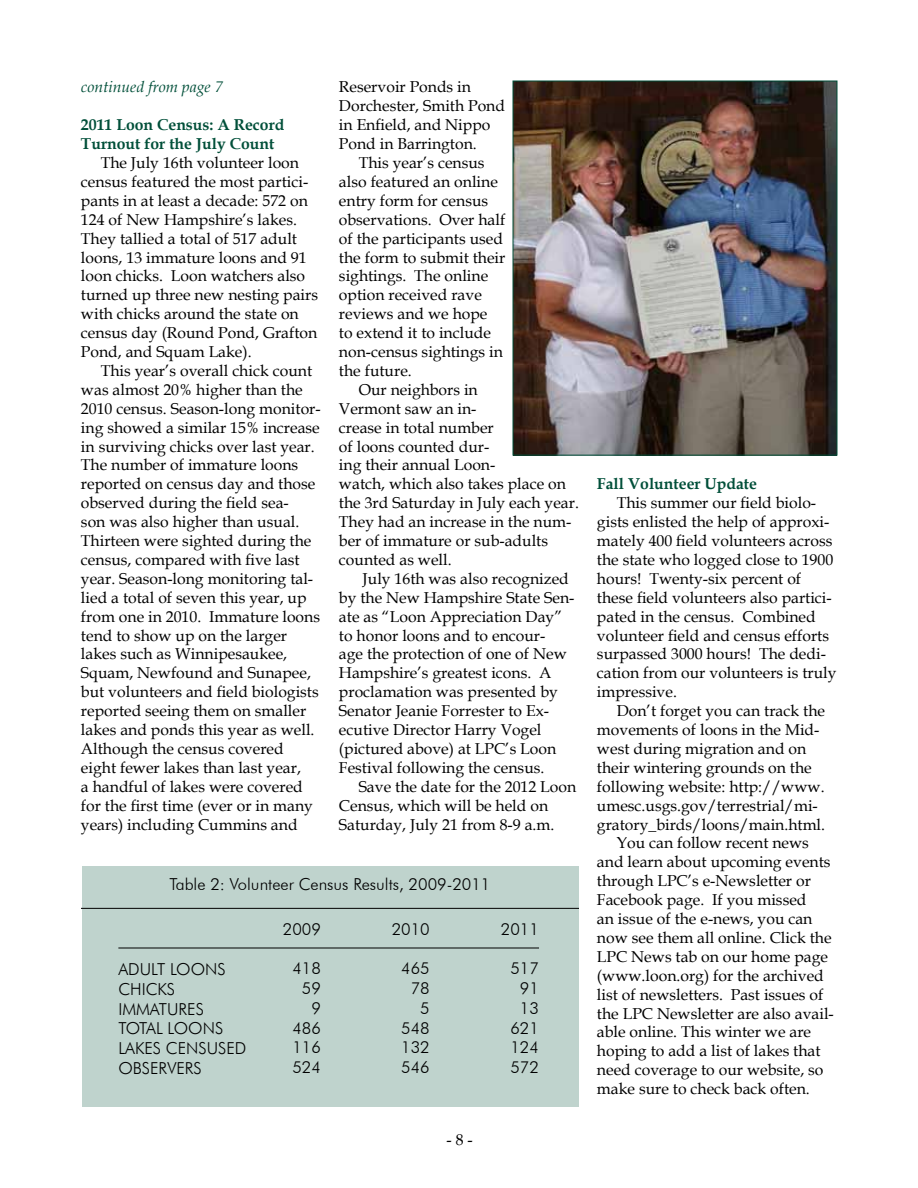
<style>
.page{position:relative;width:918px;height:1188px;background:#fff}
.page>*{position:absolute;margin:0;border:0;box-sizing:border-box;transform-origin:0 0}
.t1{font:300 16.5px/19.8px "Futura BT";color:#000;text-align:right}
.t2{font:15.75px/18.9px "Book Antiqua";color:#000}
.t3{font:700 15.75px/18.9px "Book Antiqua";color:#004f39}
.t4{font:italic 15.75px "Book Antiqua";color:#004f39}
</style>
<div class="page">
<div style="left:82px;top:866px;width:497px;height:241px;background:#bfd3cd"></div>
<img style="left:515px;top:83px;width:320px;height:370px">
<div style="left:513px;top:81px;width:324px;height:374px;border:1px solid #004f39"></div>
<hr style="left:118px;top:948px;width:421px;height:1px;background:#000">
<hr style="left:81px;top:908px;width:498px;height:1px;background:#000">
<p class="t4" style="left:81px;top:76px;width:143px">continued from page 7</p>
<p class="t3" style="left:81px;top:115px;width:205px">2011 Loon Census: A Record<br>Turnout for the July Count</p>
<p class="t2" style="left:81px;top:153px;width:239px;text-indent:20px">The July 16th volunteer loon census featured the most partici&shy;pants in at least a decade: 572 on<br>124 of New Hampshire’s lakes.<br>They tallied a total of 517 adult loons, 13 immature loons and 91 loon chicks. Loon watchers also turned up three new nesting pairs with chicks around the state on census day (Round Pond, Grafton<br>Pond, and Squam Lake).</p>
<p class="t2" style="left:81px;top:361px;width:241px;text-indent:20px">This year’s overall chick count was almost 20% higher than the<br>2010 census. Season-long monitor&shy;ing showed a similar 15% increase in surviving chicks over last year.<br>The number of immature loons reported on census day and those observed during the field sea-<br>son was also higher than usual.<br>Thirteen were sighted during the census, compared with five last year. Season-long monitoring tal&shy;lied a total of seven this year, up from one in 2010. Immature loons tend to show up on the larger lakes such as Winnipesaukee,<br>Squam, Newfound and Sunapee, but volunteers and field biologists reported seeing them on smaller lakes and ponds this year as well.<br>Although the census covered eight fewer lakes than last year,<br>a handful of lakes were covered for the first time (ever or in many years) including Cummins and</p>
<p class="t2" style="left:339px;top:77px;width:168px">Reservoir Ponds in<br>Dorchester, Smith Pond in Enfield, and Nippo<br>Pond in Barrington.</p>
<p class="t2" style="left:359px;top:153px;width:127px">This year’s census</p>
<p class="t2" style="left:339px;top:172px;width:160px">also featured an online</p>
<p class="t2" style="left:339px;top:191px;width:151px">entry form for census</p>
<p class="t2" style="left:339px;top:210px;width:168px">observations. Over half</p>
<p class="t2" style="left:339px;top:228px;width:166px">of the participants used</p>
<p class="t2" style="left:339px;top:247px;width:168px">the form to submit their</p>
<p class="t2" style="left:339px;top:266px;width:151px">sightings. The online</p>
<p class="t2" style="left:339px;top:285px;width:144px">option received rave</p>
<p class="t2" style="left:339px;top:304px;width:150px">reviews and we hope</p>
<p class="t2" style="left:339px;top:323px;width:154px">to extend it to include</p>
<p class="t2" style="left:339px;top:342px;width:165px">non-census sightings in</p>
<p class="t2" style="left:339px;top:361px;width:74px">the future.</p>
<p class="t2" style="left:359px;top:380px;width:121px">Our neighbors in</p>
<p class="t2" style="left:339px;top:399px;width:139px">Vermont saw an in-</p>
<p class="t2" style="left:339px;top:417px;width:156px">crease in total number</p>
<p class="t2" style="left:339px;top:436px;width:152px">of loons counted dur-</p>
<p class="t2" style="left:339px;top:455px;width:158px">ing their annual Loon-</p>
<p class="t2" style="left:339px;top:474px;width:228px">watch, which also takes place on</p>
<p class="t2" style="left:339px;top:493px;width:241px">the 3rd Saturday in July each year.</p>
<p class="t2" style="left:339px;top:512px;width:234px">They had an increase in the num-</p>
<p class="t2" style="left:339px;top:531px;width:211px">ber of immature or sub-adults</p>
<p class="t2" style="left:339px;top:550px;width:114px">counted as well.</p>
<p class="t2" style="left:363px;top:569px;width:208px">July 16th was also recognized</p>
<p class="t2" style="left:339px;top:588px;width:237px">by the New Hampshire State Sen-</p>
<p class="t2" style="left:339px;top:606px;width:225px">ate as “Loon Appreciation Day”</p>
<p class="t2" style="left:339px;top:625px;width:208px">to honor loons and to encour-</p>
<p class="t2" style="left:339px;top:644px;width:229px">age the protection of one of New</p>
<p class="t2" style="left:339px;top:663px;width:214px">Hampshire’s greatest icons. A</p>
<p class="t2" style="left:339px;top:682px;width:220px">proclamation was presented by</p>
<p class="t2" style="left:339px;top:701px;width:212px">Senator Jeanie Forrester to Ex-</p>
<p class="t2" style="left:339px;top:720px;width:204px">ecutive Director Harry Vogel</p>
<p class="t2" style="left:339px;top:739px;width:219px">(pictured above) at LPC’s Loon</p>
<p class="t2" style="left:339px;top:758px;width:207px">Festival following the census.</p>
<p class="t2" style="left:359px;top:777px;width:219px">Save the date for the 2012 Loon</p>
<p class="t2" style="left:339px;top:795px;width:211px">Census, which will be held on</p>
<p class="t2" style="left:339px;top:814px;width:217px">Saturday, July 21 from 8-9 a.m.</p>
<p class="t1" style="left:170px;top:874px;width:322px">Table 2: Volunteer Census Results, 2009-2011</p>
<p class="t1" style="left:118px;top:959px;width:129px;text-align:left">ADULT LOONS<br>CHICKS<br>IMMATURES<br>TOTAL LOONS<br>LAKES CENSUSED<br>OBSERVERS</p>
<p class="t1" style="left:283px;top:919px;width:40px">2009</p>
<p class="t1" style="left:292px;top:958px;width:30px">418<br>59<br>9<br>486<br>116<br>524</p>
<p class="t1" style="left:392px;top:919px;width:40px">2010</p>
<p class="t1" style="left:401px;top:958px;width:30px">465<br>78<br>5<br>548<br>132<br>546</p>
<p class="t1" style="left:501px;top:919px;width:40px">2011</p>
<p class="t1" style="left:510px;top:958px;width:30px;text-align:center">517<br>91<br>13<br>621<br>124<br>572</p>
<p class="t2" style="left:447px;top:1130px;width:28px">- 8 -</p>
<p class="t3" style="left:597px;top:475px;width:162px">Fall Volunteer Update</p>
<p class="t2" style="left:597px;top:493px;width:241px;text-indent:20px">This summer our field biolo&shy;gists enlisted the help of approxi&shy;mately 400 field volunteers across the state who logged close to 1900 hours! Twenty-six percent of these field volunteers also partici&shy;pated in the census. Combined volunteer field and census efforts surpassed 3000 hours! The dedi&shy;cation from our volunteers is truly impressive.</p>
<p class="t2" style="left:617px;top:701px;width:210px">Don’t forget you can track the</p>
<p class="t2" style="left:597px;top:720px;width:224px">movements of loons in the Mid-</p>
<p class="t2" style="left:597px;top:739px;width:211px">west during migration and on</p>
<p class="t2" style="left:597px;top:758px;width:216px">their wintering grounds on the</p>
<p class="t2" style="left:597px;top:777px;width:229px">following website: http://www.</p>
<p class="t2" style="left:597px;top:795px;width:222px">umesc.usgs.gov/terrestrial/mi-</p>
<p class="t2" style="left:597px;top:814px;width:230px">gratory_birds/loons/main.html.</p>
<p class="t2" style="left:617px;top:833px;width:194px">You can follow recent news</p>
<p class="t2" style="left:597px;top:852px;width:235px">and learn about upcoming events</p>
<p class="t2" style="left:597px;top:871px;width:215px">through LPC’s e-Newsletter or</p>
<p class="t2" style="left:597px;top:890px;width:211px">Facebook page. If you missed</p>
<p class="t2" style="left:597px;top:909px;width:217px">an issue of the e-news, you can</p>
<p class="t2" style="left:597px;top:928px;width:236px">now see them all online. Click the</p>
<p class="t2" style="left:597px;top:947px;width:233px">LPC News tab on our home page</p>
<p class="t2" style="left:597px;top:966px;width:228px">(www.loon.org) for the archived</p>
<p class="t2" style="left:597px;top:984px;width:228px">list of newsletters. Past issues of</p>
<p class="t2" style="left:597px;top:1003px;width:238px">the LPC Newsletter are also avail-</p>
<p class="t2" style="left:597px;top:1022px;width:216px">able online. This winter we are</p>
<p class="t2" style="left:597px;top:1041px;width:225px">hoping to add a list of lakes that</p>
<p class="t2" style="left:597px;top:1060px;width:228px">need coverage to our website, so</p>
<p class="t2" style="left:597px;top:1079px;width:214px">make sure to check back often.</p>
</div>
